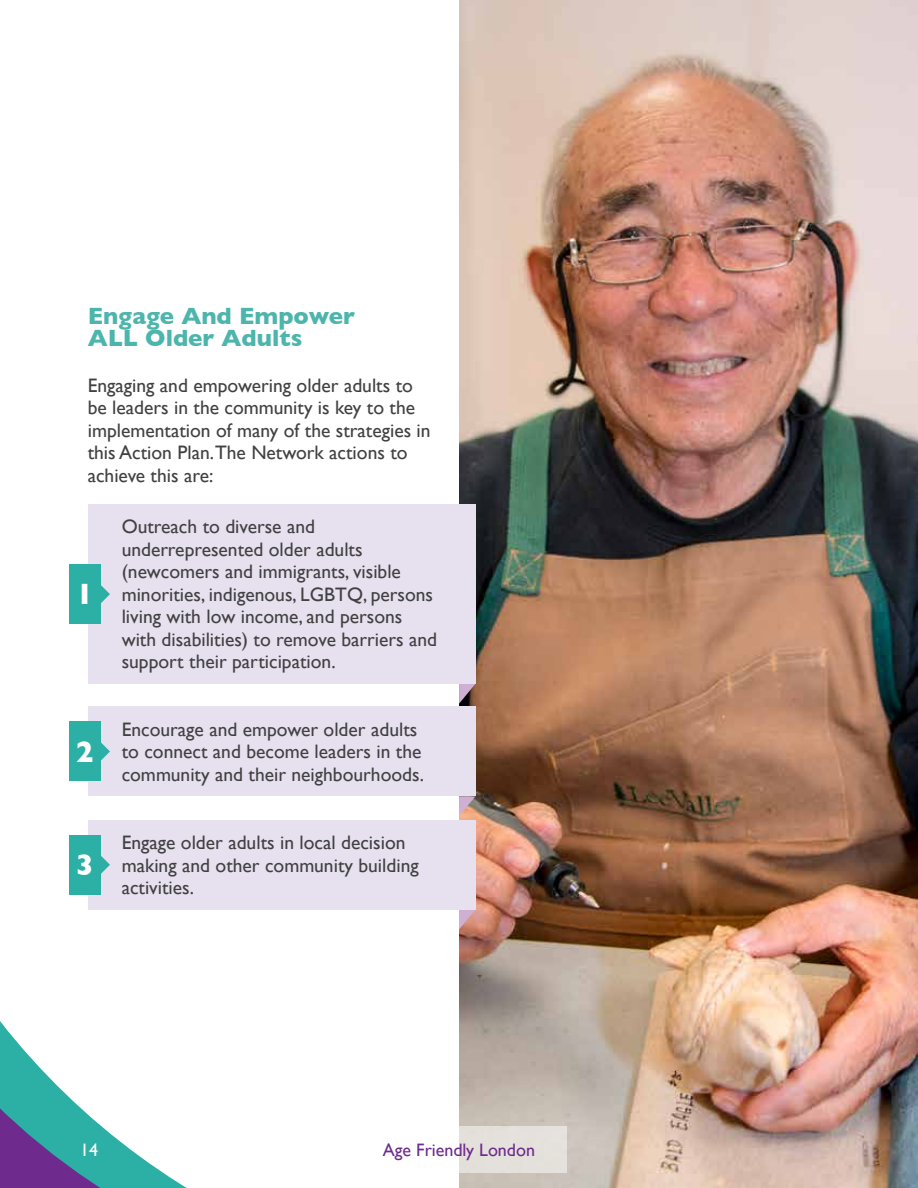
<style>
.page{position:relative;width:918px;height:1188px;background:#fff}
.page>*{position:absolute;margin:0;border:0;box-sizing:border-box;transform-origin:0 0}
.t1{font:700 30px "Gill Sans";color:#fff}
.t2{font:700 24px/22.5px "Gill Sans";color:#4cb5ac}
.t3{font:19.5px/22.5px "Gill Sans";color:#414042}
.t4{font:18px "Gill Sans";color:#6e2a8d}
.t5{font:18px "Gill Sans";color:#fff}
</style>
<div class="page">
<img style="left:459px;top:0;width:459px;height:1188px">
<svg style="left:459px;top:684px;width:16px;height:20px"></svg>
<svg style="left:459px;top:796px;width:16px;height:20px"></svg>
<svg style="left:459px;top:910px;width:16px;height:19px"></svg>
<div style="left:88px;top:504px;width:387px;height:180px;background:#e7e1ef"></div>
<div style="left:88px;top:706px;width:387px;height:90px;background:#e7e1ef"></div>
<div style="left:88px;top:820px;width:387px;height:90px;background:#e7e1ef"></div>
<div style="left:69px;top:564px;width:31px;height:60px;background:#2cafa4"></div>
<svg style="left:100px;top:585px;width:10px;height:19px"></svg>
<div style="left:69px;top:722px;width:31px;height:59px;background:#2cafa4"></div>
<svg style="left:100px;top:742px;width:10px;height:19px"></svg>
<div style="left:69px;top:835px;width:31px;height:60px;background:#2cafa4"></div>
<svg style="left:100px;top:855px;width:10px;height:19px"></svg>
<div style="left:459px;top:1127px;width:108px;height:46px;background:#e4e0db"></div>
<svg style="left:0;top:1021px;width:187px;height:167px"></svg>
<p class="t2" style="left:88px;top:304px;width:269px">Engage And Empower<br>ALL Older Adults</p>
<p class="t3" style="left:88px;top:373px;width:344px">Engaging and empowering older adults to be leaders in the community is key to the implementation of many of the strategies in this Action Plan.The Network actions to achieve this are:</p>
<h1 class="t1" style="left:76px;top:577px;width:19px">1</h1>
<h1 class="t1" style="left:76px;top:734px;width:19px">2</h1>
<h1 class="t1" style="left:76px;top:847px;width:19px">3</h1>
<p class="t3" style="left:122px;top:515px;width:317px">Outreach to diverse and underrepresented older adults (newcomers and immigrants, visible minorities, indigenous, LGBTQ, persons living with low income, and persons with disabilities) to remove barriers and support their participation.</p>
<p class="t3" style="left:122px;top:718px;width:304px">Encourage and empower older adults to connect and become leaders in the community and their neighbourhoods.</p>
<p class="t3" style="left:122px;top:831px;width:299px">Engage older adults in local decision making and other community building activities.</p>
<p class="t5" style="left:80px;top:1139px;width:19px">14</p>
<p class="t4" style="left:383px;top:1139px;width:154px">Age Friendly London</p>
</div>
